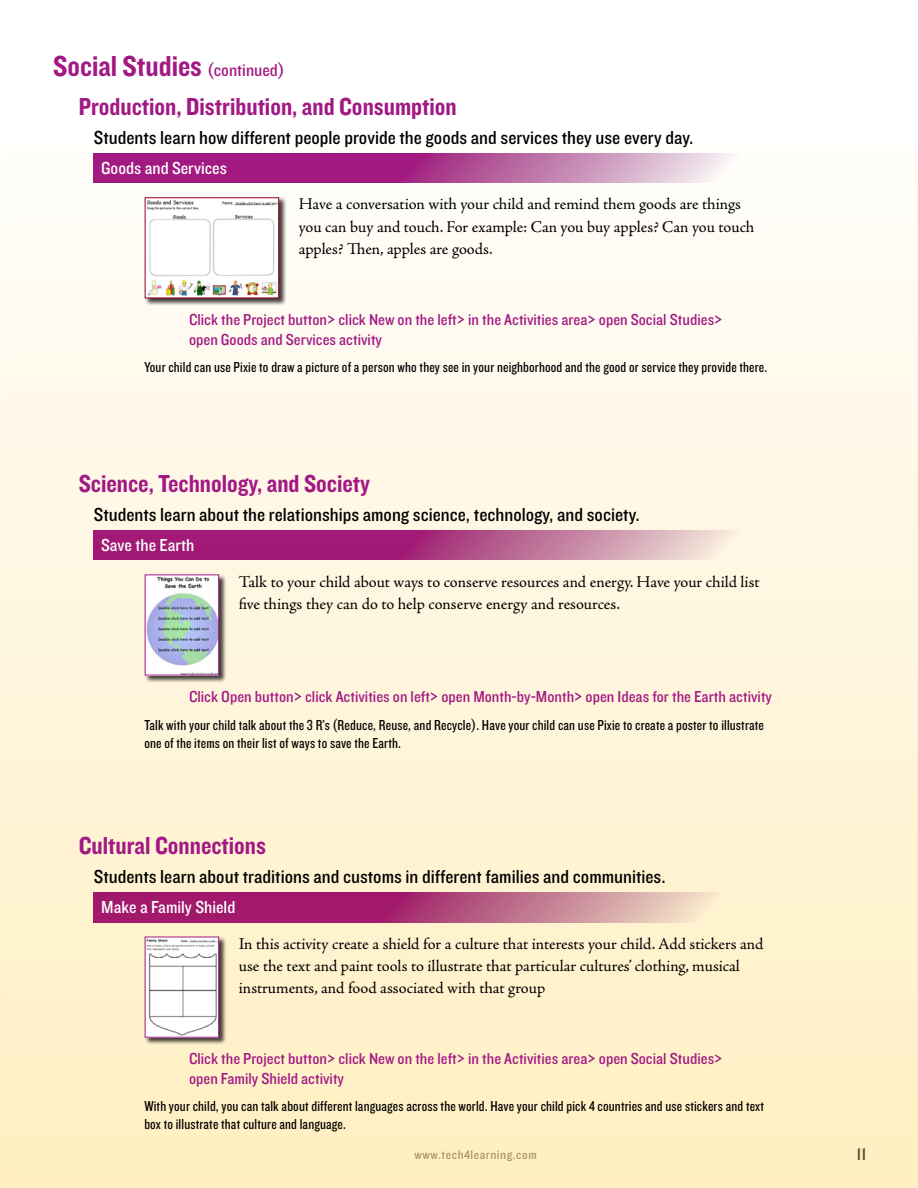
<style>
.page{position:relative;width:918px;height:1188px;background:#fff}
.page>*{position:absolute;margin:0;border:0;box-sizing:border-box;transform-origin:0 0}
.t1{font:30px "Knockout HTF50 Welterweight";color:#a21984}
.t2{font:25.5px "Knockout HTF50 Welterweight";color:#a21984}
.t3{font:19.5px "Knockout HTF30 Junior Welterwt";color:#000}
.t4{font:18px "Knockout HTF30 Junior Welterwt";color:#fff}
.t5{font:18px "Knockout HTF31 Junior Middlewt";color:#5f522c}
.t6{font:16.5px/22.2px "Adobe Jenson Pro";letter-spacing:-.005em;color:#000}
.t7{font:16.5px/19.8px "Knockout HTF30 Junior Welterwt";color:#a21984}
.t8{font:15px/18px "Knockout HTF29 Junior Liteweight";letter-spacing:.01em;color:#000}
.t9{font:13.2px "Knockout HTF30 Junior Welterwt";letter-spacing:.04em;color:#aa9f82}
.s1{font-family:"Knockout HTF30 Junior Welterwt";font-size:18px}
</style>
<div class="page">
<div style="left:0;top:0;width:918px;height:1188px;background:linear-gradient(to bottom,#fff,#ffeec1)"></div>
<svg style="left:0;top:0;width:7px;height:1188px"></svg>
<div style="left:144px;top:197px;width:142px;height:109px;background:#000;opacity:.75"></div>
<img style="left:147px;top:199px;width:130px;height:97px">
<div style="left:145px;top:197px;width:134px;height:101px;border:1px solid #98002e"></div>
<svg style="left:94px;top:153px;width:679px;height:30px;background:#ba5da1"></svg>
<div style="left:144px;top:574px;width:83px;height:109px;background:#000;opacity:.75"></div>
<img style="left:147px;top:576px;width:70px;height:97px">
<div style="left:145px;top:574px;width:74px;height:101px;border:1px solid #a21984"></div>
<svg style="left:94px;top:530px;width:679px;height:30px;background:#ba5a93"></svg>
<div style="left:144px;top:936px;width:83px;height:109px;background:#000;opacity:.75"></div>
<img style="left:147px;top:939px;width:70px;height:97px">
<svg style="left:94px;top:893px;width:679px;height:29px;background:#bc5e89"></svg>
<h1 class="t1" style="left:53px;top:51px;width:233px">Social Studies <span class="s1">(continued)</span></h1>
<h2 class="t2" style="left:79px;top:93px;width:379px">Production, Distribution, and Consumption</h2>
<p class="t3" style="left:94px;top:127px;width:601px">Students learn how different people provide the goods and services they use every day.</p>
<p class="t4" style="left:101px;top:159px;width:127px">Goods and Services</p>
<p class="t6" style="left:299px;top:193px;width:457px">Have a conversation with your child and remind them goods are things you can buy and touch. For example: Can you buy apples? Can you touch apples? Then, apples are goods.</p>
<p class="t7" style="left:189px;top:310px;width:535px">Click the Project button&gt; click New on the left&gt; in the Activities area&gt; open Social Studies&gt; open Goods and Services activity</p>
<p class="t8" style="left:144px;top:359px;width:624px">Your child can use Pixie to draw a picture of a person who they see in your neighborhood and the good or service they provide there.</p>
<h2 class="t2" style="left:79px;top:470px;width:293px">Science, Technology, and Society</h2>
<p class="t3" style="left:94px;top:505px;width:547px">Students learn about the relationships among science, technology, and society.</p>
<p class="t4" style="left:101px;top:536px;width:95px">Save the Earth</p>
<p class="t6" style="left:239px;top:571px;width:522px">Talk to your child about ways to conserve resources and energy. Have your child list five things they can do to help conserve energy and resources.</p>
<p class="t7" style="left:189px;top:687px;width:585px">Click Open button&gt; click Activities on left&gt; open Month-by-Month&gt; open Ideas for the Earth activity</p>
<p class="t8" style="left:144px;top:716px;width:621px">Talk with your child talk about the 3 R’s (Reduce, Reuse, and Recycle). Have your child can use Pixie to create a poster to illustrate one of the items on their list of ways to save the Earth.</p>
<h2 class="t2" style="left:79px;top:833px;width:189px">Cultural Connections</h2>
<p class="t3" style="left:94px;top:867px;width:573px">Students learn about traditions and customs in different families and communities.</p>
<p class="t4" style="left:101px;top:898px;width:136px">Make a Family Shield</p>
<p class="t6" style="left:239px;top:933px;width:526px">In this activity create a shield for a culture that interests your child. Add stickers and use the text and paint tools to illustrate that particular cultures’ clothing, musical instruments, and food associated with that group</p>
<p class="t7" style="left:189px;top:1050px;width:535px">Click the Project button&gt; click New on the left&gt; in the Activities area&gt; open Social Studies&gt; open Family Shield activity</p>
<p class="t8" style="left:144px;top:1098px;width:621px">With your child, you can talk about different languages across the world. Have your child pick 4 countries and use stickers and text box to illustrate that culture and language.</p>
<p class="t9" style="left:415px;top:1148px;width:124px">www.tech4learning.com</p>
<p class="t5" style="left:856px;top:1144px;width:12px">11</p>
</div>
